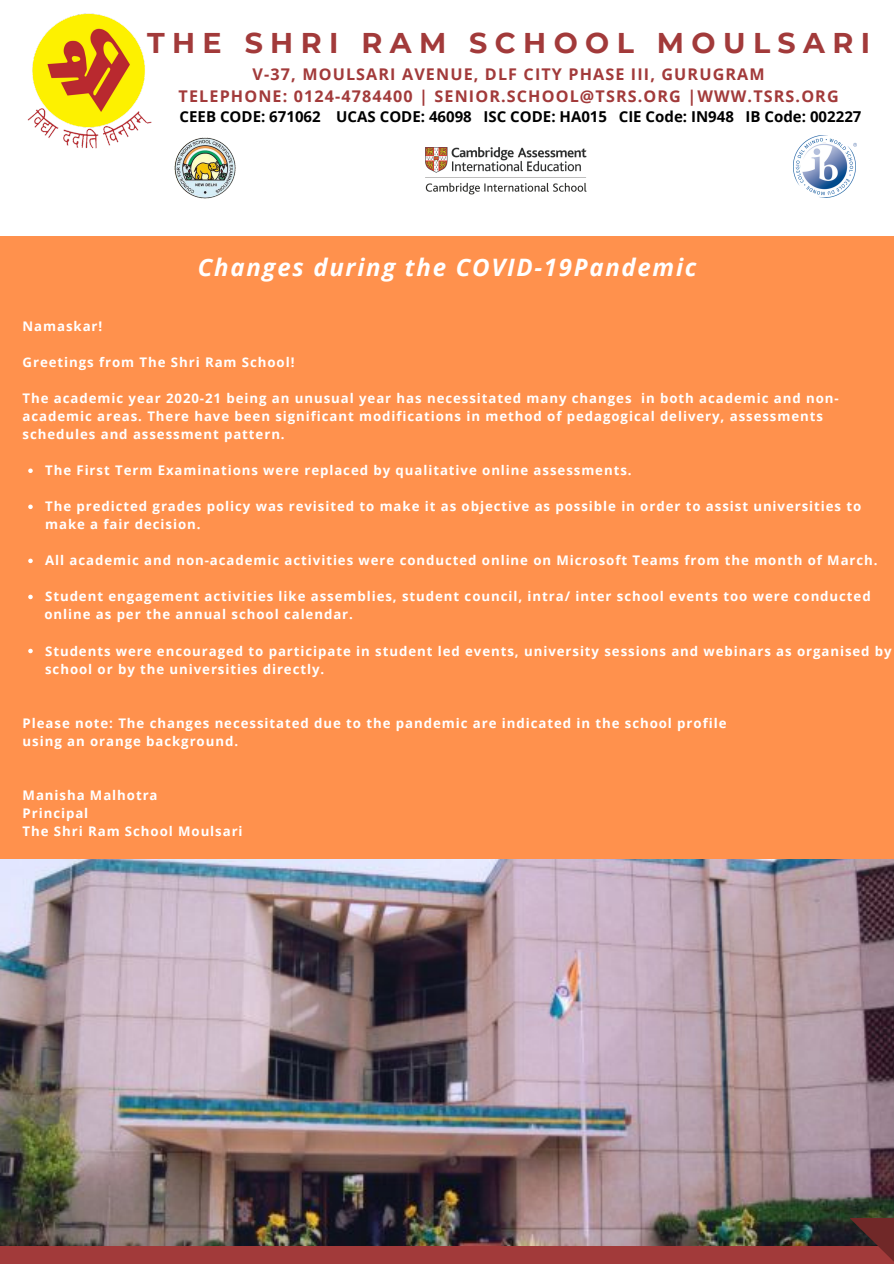
<style>
.page{position:relative;width:894px;height:1264px;background:#fff}
.page>*{position:absolute;margin:0;border:0;box-sizing:border-box;transform-origin:0 0}
.t1{font:700 28.5px "Montserrat";letter-spacing:.26em;color:#a23a3a}
.t2{font:italic 700 24px "Open Sans";letter-spacing:.07em;color:#fff}
.t3{font:700 16.2px/21.9px "Open Sans";letter-spacing:.07em;color:#a23a3a;text-align:center}
.t4{font:700 15px "Open Sans";color:#000}
.t5{font:700 13.2px/18px "Open Sans";letter-spacing:.07em;color:#fff}
</style>
<div class="page">
<img style="left:27px;top:13px;width:125px;height:136px">
<img style="left:0;top:859px;width:893px;height:386px">
<div style="left:0;top:1245px;width:893px;height:18px;background:#a23a3a"></div>
<svg style="left:850px;top:1217px;width:43px;height:44px"></svg>
<img style="left:174px;top:137px;width:62px;height:62px">
<img style="left:793px;top:135px;width:63px;height:62px">
<img style="left:426px;top:147px;width:160px;height:48px">
<div style="left:0;top:236px;width:893px;height:623px;background:#ff914d"></div>
<svg style="left:28px;top:468px;width:5px;height:5px"></svg>
<svg style="left:28px;top:504px;width:5px;height:5px"></svg>
<svg style="left:28px;top:558px;width:5px;height:5px"></svg>
<svg style="left:28px;top:594px;width:5px;height:5px"></svg>
<svg style="left:28px;top:648px;width:5px;height:5px"></svg>
<h1 class="t1" style="left:147px;top:25px;width:724px">THE SHRI RAM SCHOOL MOULSARI</h1>
<p class="t3" style="left:178px;top:63px;width:661px">V-37, MOULSARI AVENUE, DLF CITY PHASE III, GURUGRAM<br>TELEPHONE: 0124-4784400 | SENIOR.SCHOOL@TSRS.ORG |WWW.TSRS.ORG</p>
<p class="t4" style="left:180px;top:106px;width:683px">CEEB CODE: 671062 UCAS CODE: 46098 ISC CODE: HA015 CIE Code: IN948 IB Code: 002227</p>
<h2 class="t2" style="left:198px;top:251px;width:500px">Changes during the COVID-19Pandemic</h2>
<p class="t5" style="left:23px;top:317px;width:81px">Namaskar!</p>
<p class="t5" style="left:23px;top:353px;width:273px">Greetings from The Shri Ram School!</p>
<p class="t5" style="left:23px;top:389px;width:817px">The academic year 2020-21 being an unusual year has necessitated many changes in both academic and non&shy;academic areas. There have been significant modifications in method of pedagogical delivery, assessments schedules and assessment pattern.</p>
<p class="t5" style="left:45px;top:461px;width:588px">The First Term Examinations were replaced by qualitative online assessments.</p>
<p class="t5" style="left:45px;top:497px;width:817px">The predicted grades policy was revisited to make it as objective as possible in order to assist universities to make a fair decision.</p>
<p class="t5" style="left:45px;top:551px;width:833px">All academic and non-academic activities were conducted online on Microsoft Teams from the month of March.</p>
<p class="t5" style="left:45px;top:587px;width:826px">Student engagement activities like assemblies, student council, intra/ inter school events too were conducted</p>
<p class="t5" style="left:44px;top:605px;width:310px">online as per the annual school calendar.</p>
<p class="t5" style="left:45px;top:641px;width:847px">Students were encouraged to participate in student led events, university sessions and webinars as organised by school or by the universities directly.</p>
<p class="t5" style="left:23px;top:713px;width:705px">Please note: The changes necessitated due to the pandemic are indicated in the school profile using an orange background.</p>
<p class="t5" style="left:23px;top:785px;width:221px">Manisha Malhotra<br>Principal<br>The Shri Ram School Moulsari</p>
</div>
